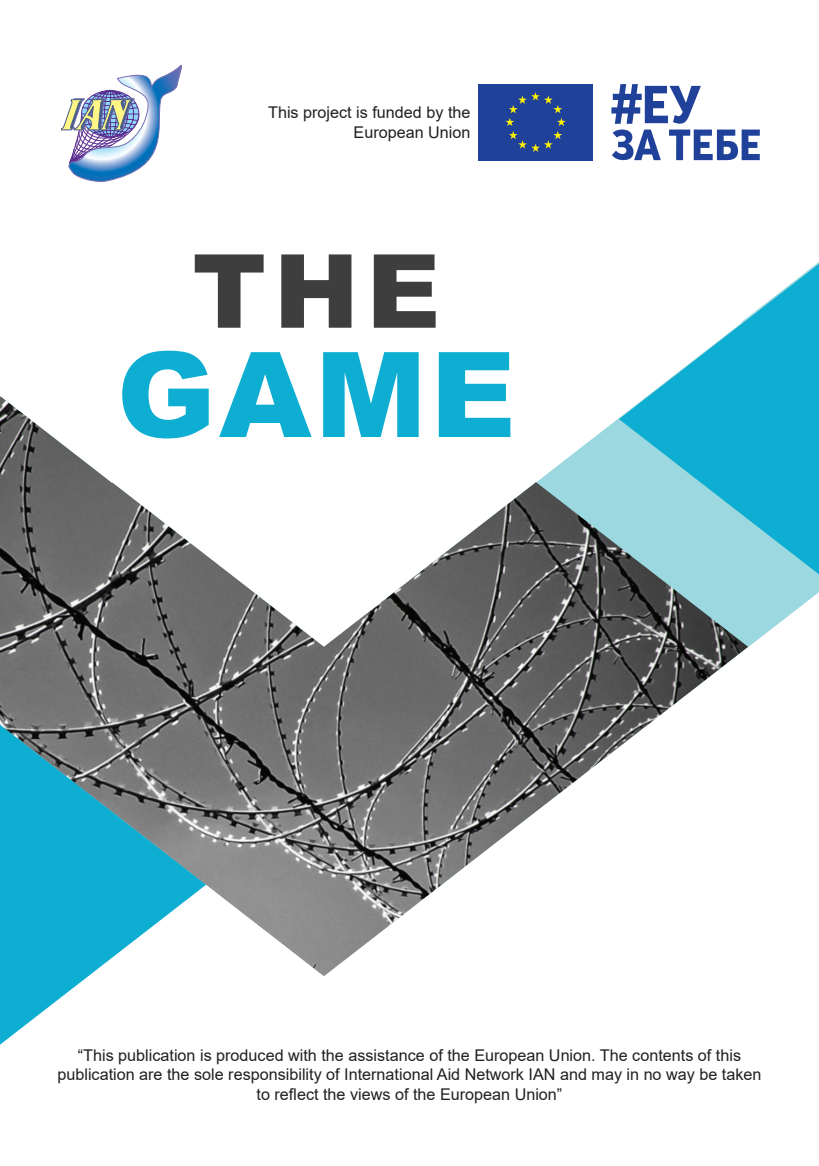
<style>
.page{position:relative;width:819px;height:1166px;background:#fff}
.page>*{position:absolute;margin:0;border:0;box-sizing:border-box;transform-origin:0 0}
.t1{font:900 118.48px "Arial";color:#0eaed3}
.t2{font:900 102.38px "Arial";color:#3e3e3f}
.t3{font:16.1px/19.4px "Arial";color:#231f20;text-align:right}
</style>
<div class="page">
<svg style="left:61px;top:65px;width:121px;height:117px"></svg>
<div style="left:478px;top:84px;width:115px;height:76px;background:#20419a"></div>
<svg style="left:506px;top:92px;width:59px;height:60px"></svg>
<svg style="left:611px;top:84px;width:148px;height:76px"></svg>
<svg style="left:748px;top:262px;width:71px;height:385px;fill:#9cd8df"></svg>
<svg style="left:647px;top:264px;width:172px;height:310px;fill:#0eaed3"></svg>
<svg style="left:0;top:976px;width:89px;height:68px"></svg>
<img style="left:0;top:397px;width:748px;height:579px">
<p class="t3" style="left:268px;top:103px;width:204px">This project is funded by the<br>European Union</p>
<h2 class="t2" style="left:192px;top:217px;width:249px">THE</h2>
<h1 class="t1" style="left:117px;top:309px;width:400px">GAME</h1>
<p class="t3" style="left:57px;top:1045px;width:705px;text-align:center">“This publication is produced with the assistance of the European Union. The contents of this publication are the sole responsibility of International Aid Network IAN and may in no way be taken to reflect the views of the European Union”</p>
</div>
